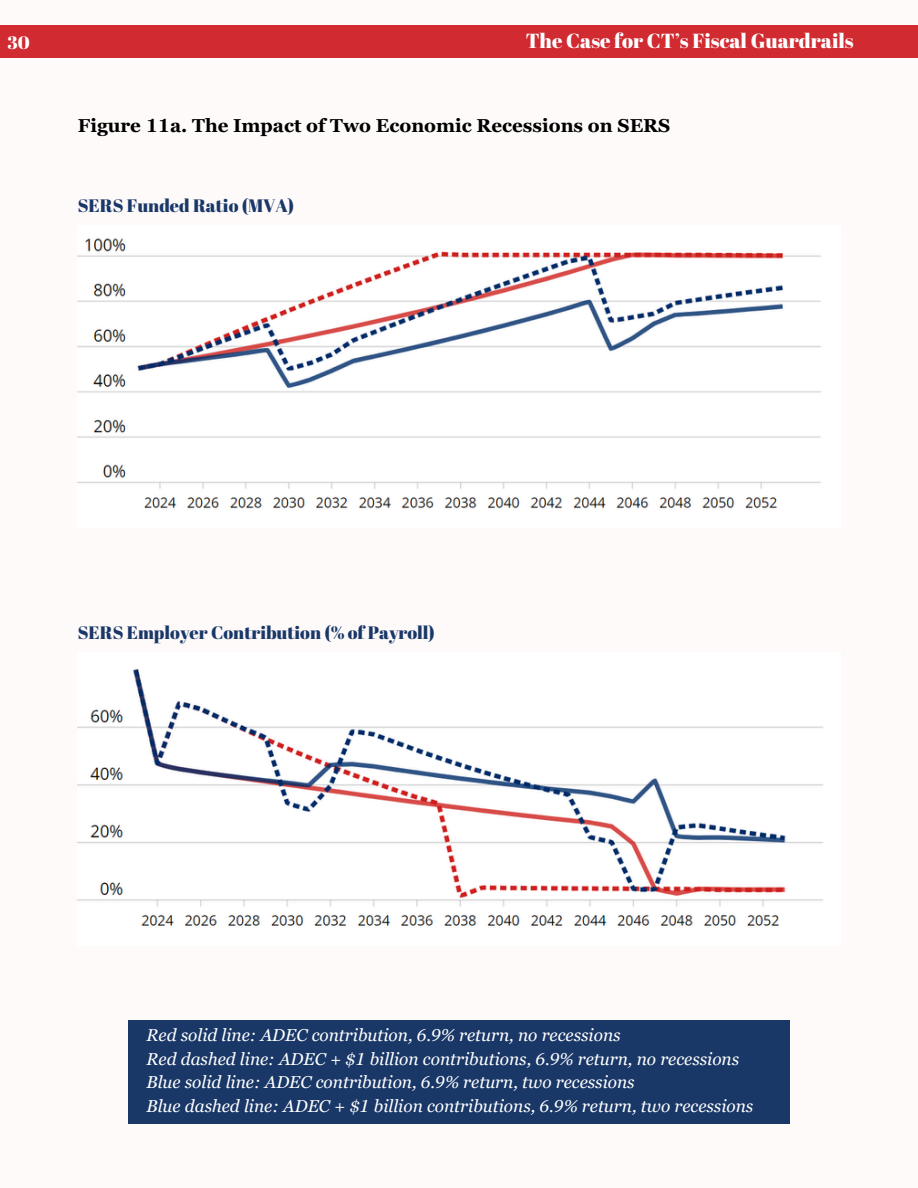
<style>
.page{position:relative;width:918px;height:1188px;background:#fefafa}
.page>*{position:absolute;margin:0;border:0;box-sizing:border-box;transform-origin:0 0}
.t1{font:20.25px "Abril Fatface";color:#fff}
.t2{font:700 18.75px "Georgia Pro";color:#000}
.t3{font:18px "Abril Fatface";color:#193767}
.t4{font:18px "Abril Fatface";color:#fff}
.t5{font:italic 17.25px "Georgia Pro";color:#fff}
</style>
<div class="page">
<div style="left:0;top:25px;width:918px;height:33px;background:#d12a31"></div>
<div style="left:128px;top:1020px;width:662px;height:104px;background:#193767"></div>
<img style="left:78px;top:238px;width:743px;height:271px">
<img style="left:78px;top:669px;width:745px;height:257px">
<p class="t4" style="left:7px;top:30px;width:24px">30</p>
<p class="t1" style="left:526px;top:27px;width:329px">The Case for CT’s Fiscal Guardrails</p>
<h1 class="t2" style="left:78px;top:115px;width:594px">Figure 11a. The Impact of Two Economic Recessions on SERS</h1>
<p class="t3" style="left:78px;top:193px;width:218px">SERS Funded Ratio (MVA)</p>
<p class="t3" style="left:78px;top:620px;width:359px">SERS Employer Contribution (% of Payroll)</p>
<p class="t5" style="left:146px;top:1025px;width:476px">Red solid line: ADEC contribution, 6.9% return, no recessions</p>
<p class="t5" style="left:146px;top:1049px;width:594px">Red dashed line: ADEC + $1 billion contributions, 6.9% return, no recessions</p>
<p class="t5" style="left:146px;top:1072px;width:490px">Blue solid line: ADEC contribution, 6.9% return, two recessions</p>
<p class="t5" style="left:146px;top:1096px;width:608px">Blue dashed line: ADEC + $1 billion contributions, 6.9% return, two recessions</p>
</div>
